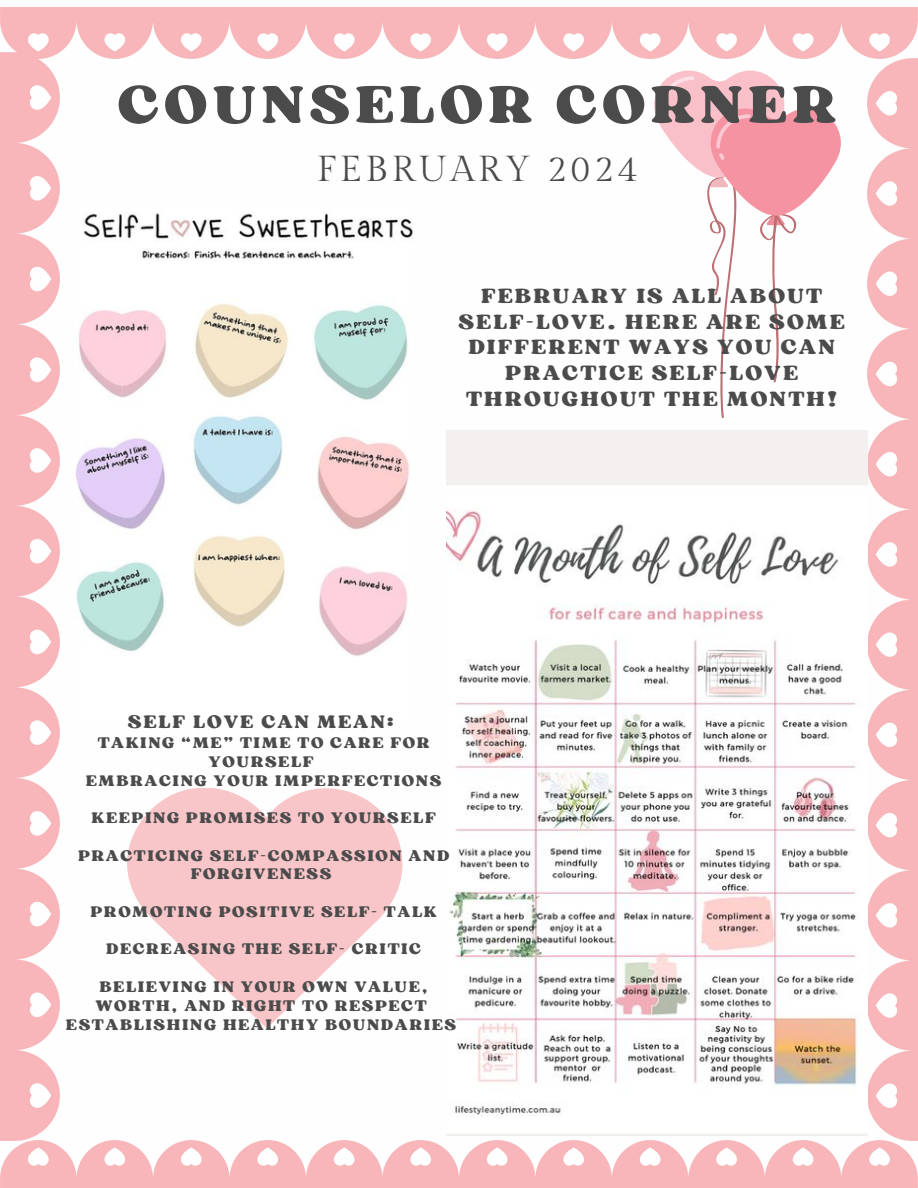
<style>
.page{position:relative;width:918px;height:1188px;background:#fff}
.page>*{position:absolute;margin:0;border:0;box-sizing:border-box;transform-origin:0 0}
.t1{font:55.95px "Sergio Trendy";letter-spacing:.1em;color:#4b4b4b}
.t2{font:36px "Gilda Display";letter-spacing:.1em;color:#4b4b4b}
.t3{font:21.75px/25.8px "Sergio Trendy";letter-spacing:.1em;color:#4b4b4b;text-align:center}
.t4{font:19.05px "Sergio Trendy";letter-spacing:.1em;color:#4b4b4b}
.t5{font:16.2px/18.8px "Sergio Trendy";letter-spacing:.1em;color:#4b4b4b;text-align:center}
</style>
<div class="page">
<img style="left:75px;top:213px;width:338px;height:443px">
<svg style="left:654px;top:71px;width:187px;height:347px"></svg>
<img style="left:0;top:1141px;width:918px;height:47px">
<img style="left:0;top:8px;width:918px;height:51px">
<img style="left:868px;top:58px;width:50px;height:1083px">
<img style="left:0;top:53px;width:60px;height:1088px">
<img style="left:447px;top:430px;width:420px;height:706px">
<svg style="left:127px;top:788px;width:276px;height:241px;fill:#f8c5c8"></svg>
<p class="t1" style="left:118px;top:69px;width:720px">COUNSELOR CORNER</p>
<h3 class="t2" style="left:317px;top:149px;width:322px">FEBRUARY 2024</h3>
<p class="t3" style="left:458px;top:282px;width:388px">FEBRUARY IS ALL ABOUT<br>SELF-LOVE. HERE ARE SOME<br>DIFFERENT WAYS YOU CAN<br>PRACTICE SELF-LOVE<br>THROUGHOUT THE MONTH!</p>
<p class="t4" style="left:128px;top:710px;width:268px">SELF LOVE CAN MEAN:</p>
<p class="t5" style="left:98px;top:733px;width:333px">TAKING “ME” TIME TO CARE FOR<br>YOURSELF</p>
<p class="t5" style="left:86px;top:771px;width:357px">EMBRACING YOUR IMPERFECTIONS</p>
<p class="t5" style="left:91px;top:808px;width:346px">KEEPING PROMISES TO YOURSELF</p>
<p class="t5" style="left:78px;top:846px;width:373px">PRACTICING SELF-COMPASSION AND<br>FORGIVENESS</p>
<p class="t5" style="left:91px;top:902px;width:348px">PROMOTING POSITIVE SELF- TALK</p>
<p class="t5" style="left:106px;top:939px;width:317px">DECREASING THE SELF- CRITIC</p>
<p class="t5" style="left:66px;top:977px;width:392px">BELIEVING IN YOUR OWN VALUE,<br>WORTH, AND RIGHT TO RESPECT<br>ESTABLISHING HEALTHY BOUNDARIES</p>
</div>
